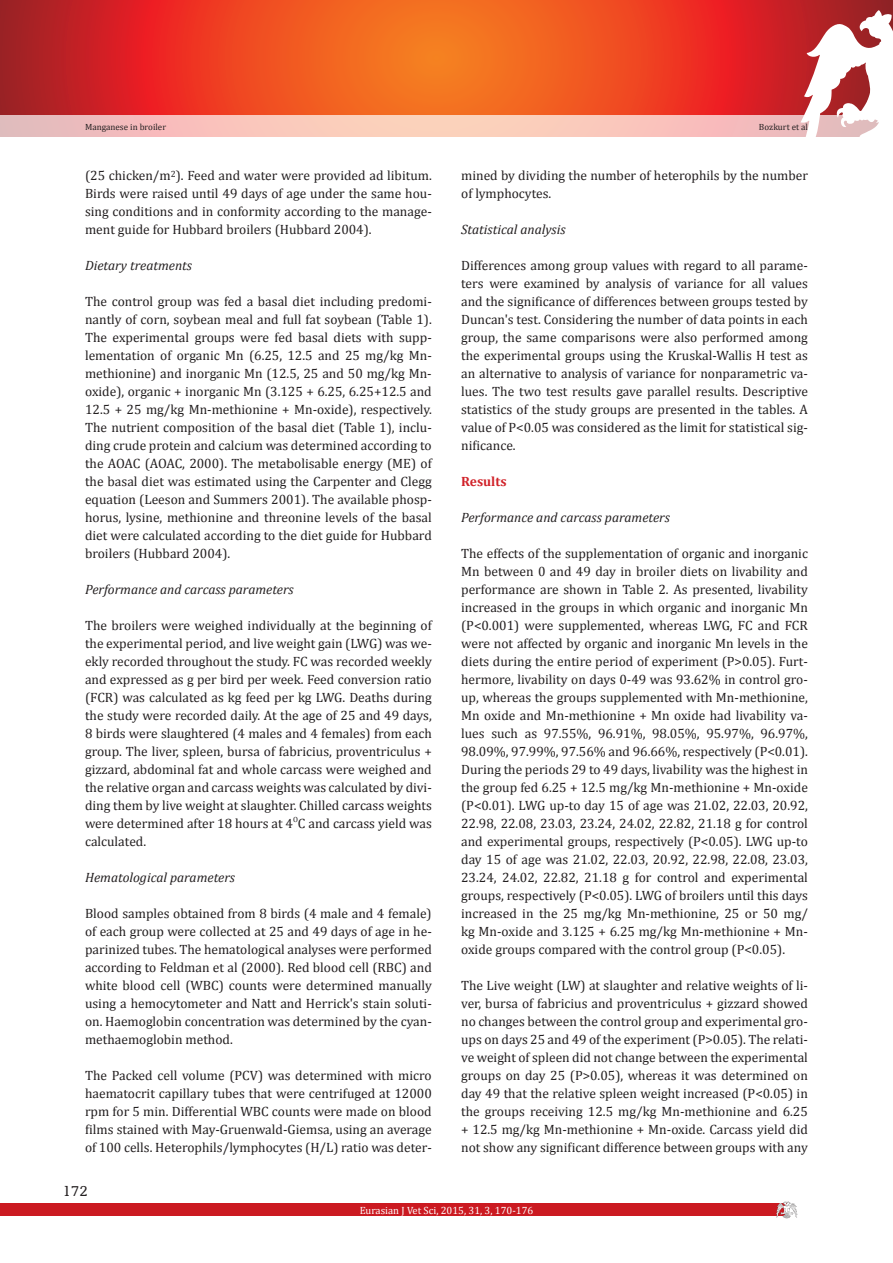
<style>
.page{position:relative;width:893px;height:1263px;background:#fff}
.page>*{position:absolute;margin:0;border:0;box-sizing:border-box;transform-origin:0 0}
.t1{font:15px "Humanist Slabserif 712 BT";color:#231f20}
.t2{font:13.5px/18px "Cambria";color:#231f20;text-align:justify}
.t3{font:italic 13.5px "Cambria";color:#231f20}
.t4{font:700 13.5px "Cambria";color:#d1232a}
.t5{font:10.5px "Cambria";color:#fff}
.t6{font:9px "Cambria";color:#231f20}
</style>
<div class="page">
<svg style="left:0;top:0;width:893px;height:115px;background:#e44522"></svg>
<div style="left:0;top:1203px;width:787px;height:13px;background:#cb1a21"></div>
<svg style="left:776px;top:1201px;width:21px;height:17px"></svg>
<svg style="left:800px;top:10px;width:93px;height:127px"></svg>
<svg style="left:0;top:115px;width:893px;height:21px;background:#f5c7bf"></svg>
<p class="t6" style="left:85px;top:121px;width:83px">Manganese in broiler</p>
<p class="t6" style="left:759px;top:121px;width:50px">Bozkurt et al</p>
<p class="t2" style="left:85px;top:166px;width:348px">(25 chicken/m<sup>2</sup>). Feed and water were provided ad libitum.<br>Birds were raised until 49 days of age under the same hou&shy;sing conditions and in conformity according to the manage&shy;ment guide for Hubbard broilers (Hubbard 2004).</p>
<p class="t3" style="left:85px;top:256px;width:109px">Dietary treatments</p>
<p class="t2" style="left:85px;top:292px;width:348px">The control group was fed a basal diet including predomi&shy;nantly of corn, soybean meal and full fat soybean (Table 1).<br>The experimental groups were fed basal diets with supp&shy;lementation of organic Mn (6.25, 12.5 and 25 mg/kg Mn&shy;methionine) and inorganic Mn (12.5, 25 and 50 mg/kg Mn&shy;oxide), organic + inorganic Mn (3.125 + 6.25, 6.25+12.5 and 12.5 + 25 mg/kg Mn-methionine + Mn-oxide), respectively.<br>The nutrient composition of the basal diet (Table 1), inclu&shy;ding crude protein and calcium was determined according to the AOAC (AOAC, 2000). The metabolisable energy (ME) of the basal diet was estimated using the Carpenter and Clegg equation (Leeson and Summers 2001). The available phosp&shy;horus, lysine, methionine and threonine levels of the basal diet were calculated according to the diet guide for Hubbard broilers (Hubbard 2004).</p>
<p class="t3" style="left:85px;top:580px;width:210px">Performance and carcass parameters</p>
<p class="t2" style="left:85px;top:616px;width:348px">The broilers were weighed individually at the beginning of the experimental period, and live weight gain (LWG) was we&shy;ekly recorded throughout the study. FC was recorded weekly and expressed as g per bird per week. Feed conversion ratio (FCR) was calculated as kg feed per kg LWG. Deaths during the study were recorded daily. At the age of 25 and 49 days, 8 birds were slaughtered (4 males and 4 females) from each group. The liver, spleen, bursa of fabricius, proventriculus + gizzard, abdominal fat and whole carcass were weighed and the relative organ and carcass weights was calculated by divi&shy;ding them by live weight at slaughter. Chilled carcass weights were determined after 18 hours at 4<sup>O</sup>C and carcass yield was calculated.</p>
<p class="t3" style="left:85px;top:868px;width:152px">Hematological parameters</p>
<p class="t2" style="left:85px;top:904px;width:348px">Blood samples obtained from 8 birds (4 male and 4 female) of each group were collected at 25 and 49 days of age in he&shy;parinized tubes. The hematological analyses were performed according to Feldman et al (2000). Red blood cell (RBC) and white blood cell (WBC) counts were determined manually using a hemocytometer and Natt and Herrick's stain soluti&shy;on. Haemoglobin concentration was determined by the cyan&shy;methaemoglobin method.</p>
<p class="t2" style="left:85px;top:1066px;width:348px">The Packed cell volume (PCV) was determined with micro haematocrit capillary tubes that were centrifuged at 12000 rpm for 5 min. Differential WBC counts were made on blood films stained with May-Gruenwald-Giemsa, using an average of 100 cells. Heterophils/lymphocytes (H/L) ratio was deter-</p>
<p class="t2" style="left:461px;top:166px;width:348px">mined by dividing the number of heterophils by the number of lymphocytes.</p>
<p class="t3" style="left:461px;top:220px;width:106px">Statistical analysis</p>
<p class="t2" style="left:461px;top:256px;width:348px">Differences among group values with regard to all parame&shy;ters were examined by analysis of variance for all values and the significance of differences between groups tested by Duncan's test. Considering the number of data points in each group, the same comparisons were also performed among the experimental groups using the Kruskal-Wallis H test as an alternative to analysis of variance for nonparametric va&shy;lues. The two test results gave parallel results. Descriptive statistics of the study groups are presented in the tables. A value of P&lt;0.05 was considered as the limit for statistical sig&shy;nificance.</p>
<p class="t4" style="left:461px;top:472px;width:47px">Results</p>
<p class="t3" style="left:461px;top:508px;width:210px">Performance and carcass parameters</p>
<p class="t2" style="left:461px;top:544px;width:348px">The effects of the supplementation of organic and inorganic Mn between 0 and 49 day in broiler diets on livability and performance are shown in Table 2. As presented, livability increased in the groups in which organic and inorganic Mn (P&lt;0.001) were supplemented, whereas LWG, FC and FCR were not affected by organic and inorganic Mn levels in the diets during the entire period of experiment (P&gt;0.05). Furt&shy;hermore, livability on days 0-49 was 93.62% in control gro&shy;up, whereas the groups supplemented with Mn-methionine, Mn oxide and Mn-methionine + Mn oxide had livability va&shy;lues such as 97.55%, 96.91%, 98.05%, 95.97%, 96.97%, 98.09%, 97.99%, 97.56% and 96.66%, respectively (P&lt;0.01).<br>During the periods 29 to 49 days, livability was the highest in the group fed 6.25 + 12.5 mg/kg Mn-methionine + Mn-oxide (P&lt;0.01). LWG up-to day 15 of age was 21.02, 22.03, 20.92, 22.98, 22.08, 23.03, 23.24, 24.02, 22.82, 21.18 g for control and experimental groups, respectively (P&lt;0.05). LWG up-to day 15 of age was 21.02, 22.03, 20.92, 22.98, 22.08, 23.03, 23.24, 24.02, 22.82, 21.18 g for control and experimental groups, respectively (P&lt;0.05). LWG of broilers until this days increased in the 25 mg/kg Mn-methionine, 25 or 50 mg/ kg Mn-oxide and 3.125 + 6.25 mg/kg Mn-methionine + Mn&shy;oxide groups compared with the control group (P&lt;0.05).</p>
<p class="t2" style="left:461px;top:976px;width:348px">The Live weight (LW) at slaughter and relative weights of li&shy;ver, bursa of fabricius and proventriculus + gizzard showed no changes between the control group and experimental gro&shy;ups on days 25 and 49 of the experiment (P&gt;0.05). The relati&shy;ve weight of spleen did not change between the experimental groups on day 25 (P&gt;0.05), whereas it was determined on day 49 that the relative spleen weight increased (P&lt;0.05) in the groups receiving 12.5 mg/kg Mn-methionine and 6.25 + 12.5 mg/kg Mn-methionine + Mn-oxide. Carcass yield did not show any significant difference between groups with any</p>
<p class="t1" style="left:63px;top:1181px;width:27px">172</p>
<p class="t5" style="left:360px;top:1204px;width:175px">Eurasian J Vet Sci, 2015, 31, 3, 170-176</p>
</div>
